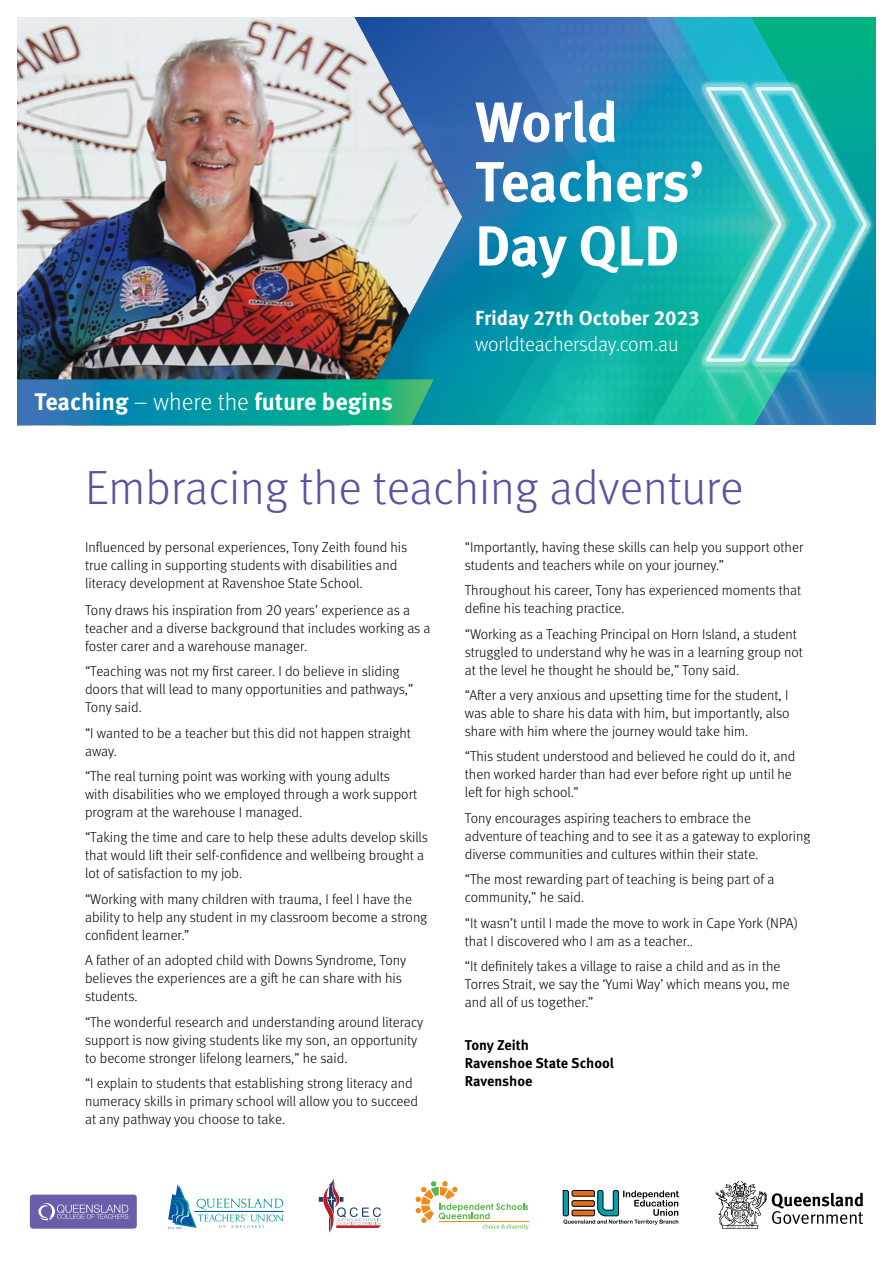
<style>
.page{position:relative;width:893px;height:1263px;background:#fff}
.page>*{position:absolute;margin:0;border:0;box-sizing:border-box;transform-origin:0 0}
.t1{font:700 56.4px/61.9px "Meta OT";letter-spacing:-.01em;color:#fff}
.t2{font:300 48px "Meta OT";color:#5e50a1}
.t3{font:700 24px "Meta OT";color:#fff}
.t4{font:300 20.4px "Meta OT";letter-spacing:-.01em;color:#fff}
.t5{font:700 20.4px "Meta OT";color:#fff}
.t6{font:300 14.25px/18px "Meta OT";color:#000}
.t7{font:700 14.25px/18px "Meta OT";letter-spacing:-.005em;color:#000}
.s1{font-weight:300}
.s2{font-size:15px}
</style>
<div class="page">
<svg style="left:462px;top:17px;width:237px;height:408px;background:#188eae"></svg>
<svg style="left:663px;top:17px;width:51px;height:343px;background:#16a7b6"></svg>
<svg style="left:714px;top:17px;width:73px;height:63px;background:#14b5ba"></svg>
<div style="left:787px;top:17px;width:89px;height:68px;background:#00b085"></div>
<div style="left:699px;top:80px;width:125px;height:289px;background:#fff;opacity:.5"></div>
<img style="left:17px;top:17px;width:445px;height:408px">
<svg style="left:17px;top:379px;width:417px;height:46px;background:#0e969d"></svg>
<svg style="left:416px;top:1181px;width:113px;height:49px"></svg>
<div style="left:30px;top:1194px;width:107px;height:35px;background:#6b5da9;border-radius:3px"></div>
<svg style="left:38px;top:1203px;width:90px;height:17px"></svg>
<svg style="left:319px;top:1178px;width:62px;height:55px"></svg>
<svg style="left:715px;top:1181px;width:148px;height:48px"></svg>
<svg style="left:563px;top:1190px;width:116px;height:35px"></svg>
<svg style="left:168px;top:1184px;width:116px;height:45px"></svg>
<svg style="left:701px;top:85px;width:175px;height:340px;background:#3fbabf"></svg>
<h1 class="t1" style="left:475px;top:92px;width:231px">World<br>Teachers’<br>Day QLD</h1>
<h3 class="t3" style="left:34px;top:386px;width:360px">Teaching <span class="s1">– where the</span> future begins</h3>
<h3 class="t5" style="left:475px;top:305px;width:226px">Friday 27th October 2023</h3>
<h3 class="t4" style="left:475px;top:332px;width:205px">worldteachersday.com.au</h3>
<h2 class="t2" style="left:85px;top:459px;width:660px">Embracing the teaching adventure</h2>
<p class="t6" style="left:85px;top:538px;width:324px">Influenced by personal experiences, Tony Zeith found his true calling in supporting students with disabilities and literacy development at Ravenshoe State School.</p>
<p class="t6" style="left:85px;top:601px;width:347px">Tony draws his inspiration from <span class="s2">20</span> years’ experience as a teacher and a diverse background that includes working as a foster carer and a warehouse manager.</p>
<p class="t6" style="left:85px;top:662px;width:330px">“Teaching was not my first career. I do believe in sliding doors that will lead to many opportunities and pathways,”<br>Tony said.</p>
<p class="t6" style="left:85px;top:724px;width:328px">“I wanted to be a teacher but this did not happen straight away.</p>
<p class="t6" style="left:85px;top:767px;width:334px">“The real turning point was working with young adults with disabilities who we employed through a work support program at the warehouse I managed.</p>
<p class="t6" style="left:85px;top:829px;width:344px">“Taking the time and care to help these adults develop skills that would lift their self-confidence and wellbeing brought a lot of satisfaction to my job.</p>
<p class="t6" style="left:85px;top:890px;width:344px">“Working with many children with trauma, I feel I have the ability to help any student in my classroom become a strong confident learner.”</p>
<p class="t6" style="left:85px;top:952px;width:323px">A father of an adopted child with Downs Syndrome, Tony believes the experiences are a gift he can share with his students.</p>
<p class="t6" style="left:85px;top:1013px;width:340px">“The wonderful research and understanding around literacy support is now giving students like my son, an opportunity to become stronger lifelong learners,” he said.</p>
<p class="t6" style="left:85px;top:1074px;width:335px">“I explain to students that establishing strong literacy and numeracy skills in primary school will allow you to succeed at any pathway you choose to take.</p>
<p class="t6" style="left:465px;top:538px;width:340px">“Importantly, having these skills can help you support other students and teachers while on your journey.”</p>
<p class="t6" style="left:465px;top:581px;width:338px">Throughout his career, Tony has experienced moments that define his teaching practice.</p>
<p class="t6" style="left:465px;top:625px;width:340px">“Working as a Teaching Principal on Horn Island, a student struggled to understand why he was in a learning group not at the level he thought he should be,” Tony said.</p>
<p class="t6" style="left:465px;top:686px;width:326px;text-align:justify">“After a very anxious and upsetting time for the student, I was able to share his data with him, but importantly, also share with him where the journey would take him.</p>
<p class="t6" style="left:465px;top:748px;width:332px">“This student understood and believed he could do it, and then worked harder than had ever before right up until he left for high school.”</p>
<p class="t6" style="left:465px;top:809px;width:347px">Tony encourages aspiring teachers to embrace the adventure of teaching and to see it as a gateway to exploring diverse communities and cultures within their state.</p>
<p class="t6" style="left:465px;top:871px;width:311px">“The most rewarding part of teaching is being part of a community,” he said.</p>
<p class="t6" style="left:465px;top:914px;width:335px">“It wasn’t until I made the move to work in Cape York (NPA) that I discovered who I am as a teacher..</p>
<p class="t6" style="left:465px;top:957px;width:326px">“It definitely takes a village to raise a child and as in the<br>Torres Strait, we say the ‘Yumi Way’ which means you, me and all of us together.”</p>
<p class="t7" style="left:465px;top:1036px;width:151px">Tony Zeith<br>Ravenshoe State School<br>Ravenshoe</p>
</div>
